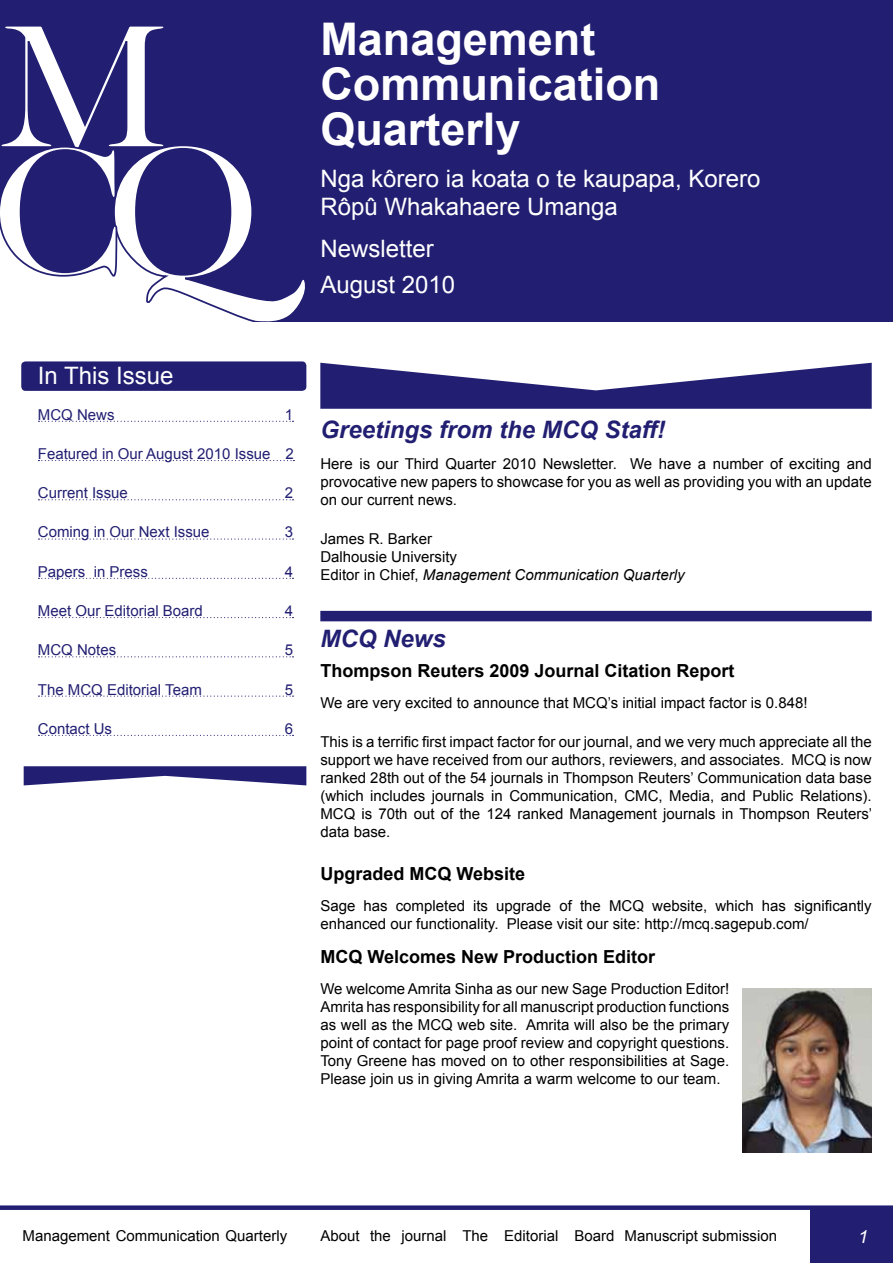
<style>
.page{position:relative;width:893px;height:1263px;background:#fff}
.page>*{position:absolute;margin:0;border:0;box-sizing:border-box;transform-origin:0 0}
.t1{font:700 45px/45px "Arial";color:#fff}
.t2{font:24px/28.8px "Arial";color:#fff}
.t3{font:italic 700 24px "Arial";color:#221f72}
.t4{font:700 18px "Arial";color:#000}
.t5{font:italic 18px "Arial";color:#fff}
.t6{font:15px/18px "Arial";color:#000;text-align:justify}
.t7{font:15px "Arial";color:#221f72}
.s1{font-style:italic}
</style>
<div class="page">
<div style="left:0;top:0;width:893px;height:322px;background:#221f72"></div>
<div style="left:21px;top:361px;width:285px;height:30px;background:#221f72;border-radius:4px"></div>
<svg style="left:24px;top:766px;width:282px;height:19px"></svg>
<svg style="left:320px;top:363px;width:552px;height:46px"></svg>
<div style="left:0;top:1205px;width:893px;height:5px;background:#221f72"></div>
<div style="left:810px;top:1208px;width:83px;height:55px;background:#221f72"></div>
<svg style="left:0;top:26px;width:305px;height:296px"></svg>
<svg style="left:38px;top:421px;width:255px;height:1px"></svg>
<svg style="left:38px;top:460px;width:256px;height:1px"></svg>
<svg style="left:38px;top:499px;width:255px;height:1px"></svg>
<svg style="left:38px;top:538px;width:255px;height:2px"></svg>
<svg style="left:38px;top:578px;width:255px;height:1px"></svg>
<svg style="left:38px;top:617px;width:255px;height:1px"></svg>
<svg style="left:38px;top:656px;width:255px;height:1px"></svg>
<svg style="left:38px;top:695px;width:255px;height:2px"></svg>
<svg style="left:38px;top:735px;width:255px;height:1px"></svg>
<div style="left:320px;top:611px;width:552px;height:10px;background:#221f72"></div>
<img style="left:742px;top:989px;width:130px;height:163px">
<h1 class="t1" style="left:320px;top:18px;width:342px">Management<br>Communication<br>Quarterly</h1>
<h2 class="t2" style="left:320px;top:164px;width:442px">Nga kôrero ia koata o te kaupapa, Korero<br>Rôpû Whakahaere Umanga</h2>
<h2 class="t2" style="left:320px;top:234px;width:115px">Newsletter</h2>
<h2 class="t2" style="left:320px;top:270px;width:136px">August 2010</h2>
<h2 class="t2" style="left:38px;top:361px;width:137px">In This Issue</h2>
<p class="t7" style="left:38px;top:405px;width:78px">MCQ News</p>
<p class="t7" style="left:285px;top:405px;width:10px">1</p>
<p class="t7" style="left:38px;top:444px;width:257px">Featured in Our August 2010 Issue 2</p>
<p class="t7" style="left:38px;top:483px;width:92px">Current Issue</p>
<p class="t7" style="left:285px;top:483px;width:10px">2</p>
<p class="t7" style="left:38px;top:522px;width:173px">Coming in Our Next Issue</p>
<p class="t7" style="left:285px;top:522px;width:10px">3</p>
<p class="t7" style="left:38px;top:562px;width:112px">Papers in Press</p>
<p class="t7" style="left:285px;top:562px;width:10px">4</p>
<p class="t7" style="left:38px;top:601px;width:167px">Meet Our Editorial Board</p>
<p class="t7" style="left:285px;top:601px;width:10px">4</p>
<p class="t7" style="left:38px;top:640px;width:80px">MCQ Notes</p>
<p class="t7" style="left:285px;top:640px;width:10px">5</p>
<p class="t7" style="left:38px;top:679px;width:165px">The MCQ Editorial Team</p>
<p class="t7" style="left:285px;top:679px;width:10px">5</p>
<p class="t7" style="left:38px;top:719px;width:76px">Contact Us</p>
<p class="t7" style="left:285px;top:719px;width:10px">6</p>
<h2 class="t3" style="left:320px;top:414px;width:346px">Greetings from the MCQ Staff!</h2>
<p class="t6" style="left:320px;top:454px;width:553px">Here is our Third Quarter 2010 Newsletter. We have a number of exciting and provocative new papers to showcase for you as well as providing you with an update on our current news.</p>
<p class="t6" style="left:320px;top:530px;width:366px;text-align:left">James R. Barker<br>Dalhousie University<br>Editor in Chief, <span class="s1">Management Communication Quarterly</span></p>
<h2 class="t3" style="left:320px;top:623px;width:127px">MCQ News</h2>
<p class="t4" style="left:320px;top:659px;width:416px">Thompson Reuters 2009 Journal Citation Report</p>
<p class="t6" style="left:320px;top:694px;width:489px">We are very excited to announce that MCQ’s initial impact factor is 0.848!</p>
<p class="t6" style="left:320px;top:733px;width:553px">This is a terrific first impact factor for our journal, and we very much appreciate all the support we have received from our authors, reviewers, and associates. MCQ is now ranked 28th out of the 54 journals in Thompson Reuters’ Communication data base (which includes journals in Communication, CMC, Media, and Public Relations).<br>MCQ is 70th out of the 124 ranked Management journals in Thompson Reuters’ data base.</p>
<p class="t4" style="left:320px;top:862px;width:206px">Upgraded MCQ Website</p>
<p class="t6" style="left:320px;top:896px;width:553px">Sage has completed its upgrade of the MCQ website, which has significantly enhanced our functionality. Please visit our site: http://mcq.sagepub.com/</p>
<p class="t4" style="left:320px;top:945px;width:336px">MCQ Welcomes New Production Editor</p>
<p class="t6" style="left:320px;top:980px;width:410px">We welcome Amrita Sinha as our new Sage Production Editor!<br>Amrita has responsibility for all manuscript production functions as well as the MCQ web site. Amrita will also be the primary point of contact for page proof review and copyright questions.<br>Tony Greene has moved on to other responsibilities at Sage.<br>Please join us in giving Amrita a warm welcome to our team.</p>
<p class="t6" style="left:23px;top:1226px;width:266px">Management Communication Quarterly</p>
<p class="t6" style="left:320px;top:1226px;width:458px">About the journal The Editorial Board Manuscript submission</p>
<p class="t5" style="left:858px;top:1225px;width:12px">1</p>
</div>
